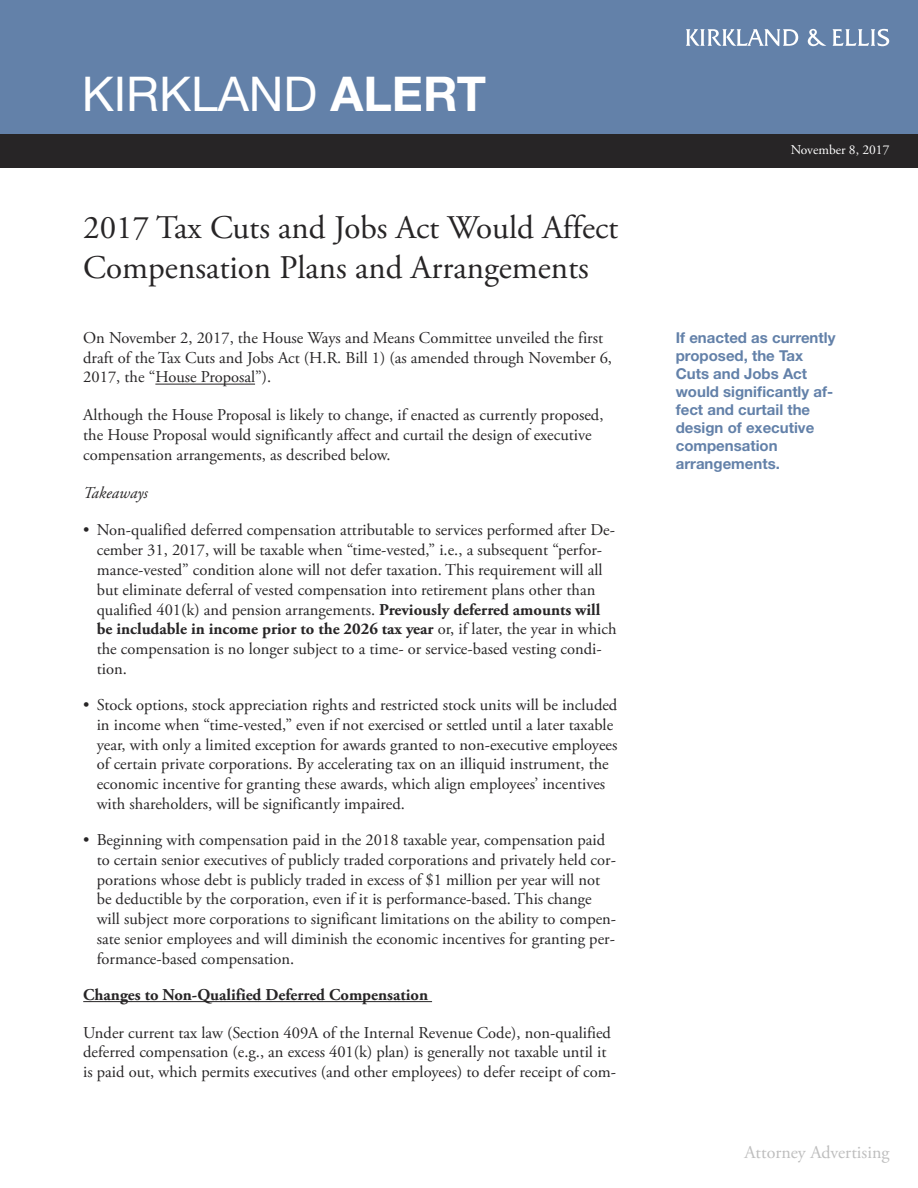
<style>
.page{position:relative;width:918px;height:1188px;background:#fff}
.page>*{position:absolute;margin:0;border:0;box-sizing:border-box;transform-origin:0 0}
.t1{font:48px "Helvetica Neue LT Std";color:#fff}
.t2{font:33px/39.6px "Adobe Garamond Pro";color:#272526}
.t3{font:18px "Adobe Garamond Pro";color:#bebebe}
.t4{font:16.5px/19.8px "Adobe Garamond Pro";color:#272526}
.t5{font:700 16.5px "Adobe Garamond Pro";color:#272526}
.t6{font:italic 16.5px "Adobe Garamond Pro";color:#272526}
.t7{font:700 15px/18px "Helvetica Neue LT Std";color:#6381a9}
.t8{font:13.5px "Adobe Garamond Pro";color:#fff}
.s1{font-weight:700}
</style>
<div class="page">
<hr style="left:155px;top:384px;width:100px;height:1px;background:#272526">
<hr style="left:83px;top:1001px;width:349px;height:1px;background:#272526">
<div style="left:0;top:0;width:918px;height:135px;background:#6381a9"></div>
<div style="left:0;top:134px;width:918px;height:34px;background:#272526"></div>
<svg style="left:686px;top:29px;width:203px;height:17px"></svg>
<h1 class="t1" style="left:82px;top:77px;width:406px">KIRKLAND <span class="s1">ALERT</span></h1>
<h2 class="t2" style="left:83px;top:211px;width:537px">2017 Tax Cuts and Jobs Act Would Affect<br>Compensation Plans and Arrangements</h2>
<p class="t4" style="left:83px;top:329px;width:530px">On November 2, 2017, the House Ways and Means Committee unveiled the first draft of the Tax Cuts and Jobs Act (H.R. Bill 1) (as amended through November 6,<br>2017, the “House Proposal”).</p>
<p class="t4" style="left:83px;top:406px;width:522px">Although the House Proposal is likely to change, if enacted as currently proposed, the House Proposal would significantly affect and curtail the design of executive compensation arrangements, as described below.</p>
<p class="t6" style="left:83px;top:486px;width:66px">Takeaways</p>
<p class="t4" style="left:97px;top:522px;width:521px;text-indent:-13px">• Non-qualified deferred compensation attributable to services performed after De&shy;cember 31, 2017, will be taxable when “time-vested,” i.e., a subsequent “perfor&shy;mance-vested” condition alone will not defer taxation. This requirement will all but eliminate deferral of vested compensation into retirement plans other than qualified 401(k) and pension arrangements. <span class="s1">Previously deferred amounts will be includable in income prior to the 2026 tax year</span> or, if later, the year in which the compensation is no longer subject to a time- or service-based vesting condi&shy;tion.</p>
<p class="t4" style="left:97px;top:696px;width:522px;text-indent:-13px">• Stock options, stock appreciation rights and restricted stock units will be included in income when “time-vested,” even if not exercised or settled until a later taxable year, with only a limited exception for awards granted to non-executive employees of certain private corporations. By accelerating tax on an illiquid instrument, the economic incentive for granting these awards, which align employees’ incentives with shareholders, will be significantly impaired.</p>
<p class="t4" style="left:97px;top:831px;width:521px;text-indent:-13px">• Beginning with compensation paid in the 2018 taxable year, compensation paid to certain senior executives of publicly traded corporations and privately held cor&shy;porations whose debt is publicly traded in excess of $1 million per year will not be deductible by the corporation, even if it is performance-based. This change will subject more corporations to significant limitations on the ability to compen&shy;sate senior employees and will diminish the economic incentives for granting per&shy;formance-based compensation.</p>
<p class="t5" style="left:83px;top:988px;width:346px">Changes to Non-Qualified Deferred Compensation</p>
<p class="t4" style="left:83px;top:1024px;width:534px">Under current tax law (Section 409A of the Internal Revenue Code), non-qualified deferred compensation (e.g., an excess 401(k) plan) is generally not taxable until it is paid out, which permits executives (and other employees) to defer receipt of com-</p>
<p class="t8" style="left:791px;top:144px;width:100px">November 8, 2017</p>
<p class="t7" style="left:676px;top:330px;width:161px">If enacted as currently proposed, the Tax<br>Cuts and Jobs Act would significantly af&shy;fect and curtail the design of executive compensation arrangements.</p>
<p class="t3" style="left:745px;top:1145px;width:146px">Attorney Advertising</p>
</div>
